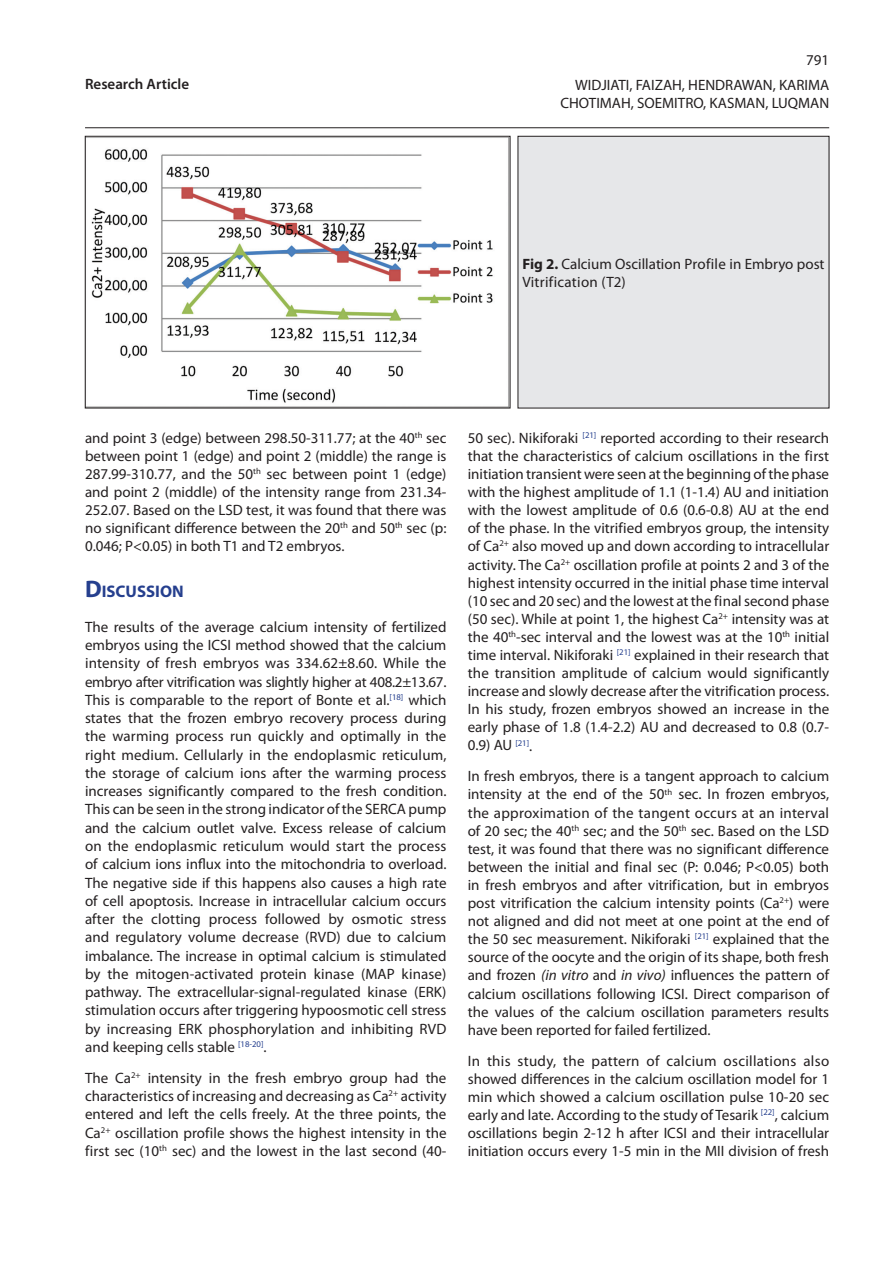
<style>
.page{position:relative;width:893px;height:1263px;background:#fff}
.page>*{position:absolute;margin:0;border:0;box-sizing:border-box;transform-origin:0 0}
.METIN{font:700 16.8px "Myriad Pro";color:#253f8e}
.METIN-2{font:15px/18.1px "Myriad Pro";color:#231f20;text-align:justify}
.t1{font:600 15px "Myriad Pro";color:#231f20}
.s1{font-weight:700}
.s2{font-size:24px}
.s3{font-style:italic}
</style>
<div class="page">
<hr style="left:85px;top:127px;width:744px;height:1px;background:#231f20">
<img style="left:91px;top:149px;width:402px;height:254px">
<div style="left:85px;top:136px;width:425px;height:272px;border:1px solid #231f20"></div>
<div style="left:518px;top:136px;width:311px;height:272px;background:#e6e7e9"></div>
<p class="t1" style="left:85px;top:74px;width:106px">Research Article</p>
<p class="METIN-2" style="left:575px;top:47px;width:256px;line-height:25px;text-align:right">791<br>WIDJIATI, FAIZAH, HENDRAWAN, KARIMA</p>
<p class="METIN-2" style="left:560px;top:94px;width:270px">CHOTIMAH, SOEMITRO, KASMAN, LUQMAN</p>
<p class="METIN-2" style="left:522px;top:254px;width:304px"><span class="s1">Fig 2.</span> Calcium Oscillation Profile in Embryo post<br>Vitrification (T2)</p>
<p class="METIN-2" style="left:85px;top:429px;width:363px">and point 3 (edge) between 298.50-311.77; at the 40<sup>th</sup> sec between point 1 (edge) and point 2 (middle) the range is 287.99-310.77, and the 50<sup>th</sup> sec between point 1 (edge) and point 2 (middle) of the intensity range from 231.34- 252.07. Based on the LSD test, it was found that there was no significant difference between the 20<sup>th</sup> and 50<sup>th</sup> sec (p:<br>0.046; P&lt;0.05) in both T1 and T2 embryos.</p>
<p class="METIN" style="left:85px;top:582px;width:100px"><span class="s2">D</span>ISCUSSION</p>
<p class="METIN-2" style="left:85px;top:617px;width:363px">The results of the average calcium intensity of fertilized embryos using the ICSI method showed that the calcium intensity of fresh embryos was 334.62±8.60. While the embryo after vitrification was slightly higher at 408.2±13.67.<br>This is comparable to the report of Bonte et al.<sup>[18]</sup> which states that the frozen embryo recovery process during the warming process run quickly and optimally in the right medium. Cellularly in the endoplasmic reticulum, the storage of calcium ions after the warming process increases significantly compared to the fresh condition.<br>This can be seen in the strong indicator of the SERCA pump and the calcium outlet valve. Excess release of calcium on the endoplasmic reticulum would start the process of calcium ions influx into the mitochondria to overload.<br>The negative side if this happens also causes a high rate of cell apoptosis. Increase in intracellular calcium occurs after the clotting process followed by osmotic stress and regulatory volume decrease (RVD) due to calcium imbalance. The increase in optimal calcium is stimulated by the mitogen-activated protein kinase (MAP kinase) pathway. The extracellular-signal-regulated kinase (ERK) stimulation occurs after triggering hypoosmotic cell stress by increasing ERK phosphorylation and inhibiting RVD and keeping cells stable <sup>[18-20]</sup>.</p>
<p class="METIN-2" style="left:85px;top:1068px;width:363px">The Ca<sup>2+</sup> intensity in the fresh embryo group had the characteristics of increasing and decreasing as Ca<sup>2+</sup> activity entered and left the cells freely. At the three points, the Ca<sup>2+</sup> oscillation profile shows the highest intensity in the first sec (10<sup>th</sup> sec) and the lowest in the last second (40-</p>
<p class="METIN-2" style="left:468px;top:428px;width:363px">50 sec). Nikiforaki <sup>[21]</sup> reported according to their research that the characteristics of calcium oscillations in the first initiation transient were seen at the beginning of the phase with the highest amplitude of 1.1 (1-1.4) AU and initiation with the lowest amplitude of 0.6 (0.6-0.8) AU at the end of the phase. In the vitrified embryos group, the intensity of Ca<sup>2+</sup> also moved up and down according to intracellular activity. The Ca<sup>2+</sup> oscillation profile at points 2 and 3 of the highest intensity occurred in the initial phase time interval (10 sec and 20 sec) and the lowest at the final second phase (50 sec). While at point 1, the highest Ca<sup>2+</sup> intensity was at the 40<sup>th</sup>-sec interval and the lowest was at the 10<sup>th</sup> initial time interval. Nikiforaki <sup>[21]</sup> explained in their research that the transition amplitude of calcium would significantly increase and slowly decrease after the vitrification process.<br>In his study, frozen embryos showed an increase in the early phase of 1.8 (1.4-2.2) AU and decreased to 0.8 (0.7- 0.9) AU <sup>[21]</sup>.</p>
<p class="METIN-2" style="left:468px;top:767px;width:363px">In fresh embryos, there is a tangent approach to calcium intensity at the end of the 50<sup>th</sup> sec. In frozen embryos, the approximation of the tangent occurs at an interval of 20 sec; the 40<sup>th</sup> sec; and the 50<sup>th</sup> sec. Based on the LSD test, it was found that there was no significant difference between the initial and final sec (P: 0.046; P&lt;0.05) both in fresh embryos and after vitrification, but in embryos post vitrification the calcium intensity points (Ca<sup>2+</sup>) were not aligned and did not meet at one point at the end of the 50 sec measurement. Nikiforaki <sup>[21]</sup> explained that the source of the oocyte and the origin of its shape, both fresh and frozen <span class="s3">(in vitro</span> and <span class="s3">in vivo)</span> influences the pattern of calcium oscillations following ICSI. Direct comparison of the values of the calcium oscillation parameters results have been reported for failed fertilized.</p>
<p class="METIN-2" style="left:468px;top:1051px;width:363px">In this study, the pattern of calcium oscillations also showed differences in the calcium oscillation model for 1 min which showed a calcium oscillation pulse 10-20 sec early and late. According to the study of Tesarik <sup>[22]</sup>, calcium oscillations begin 2-12 h after ICSI and their intracellular initiation occurs every 1-5 min in the MII division of fresh</p>
</div>
